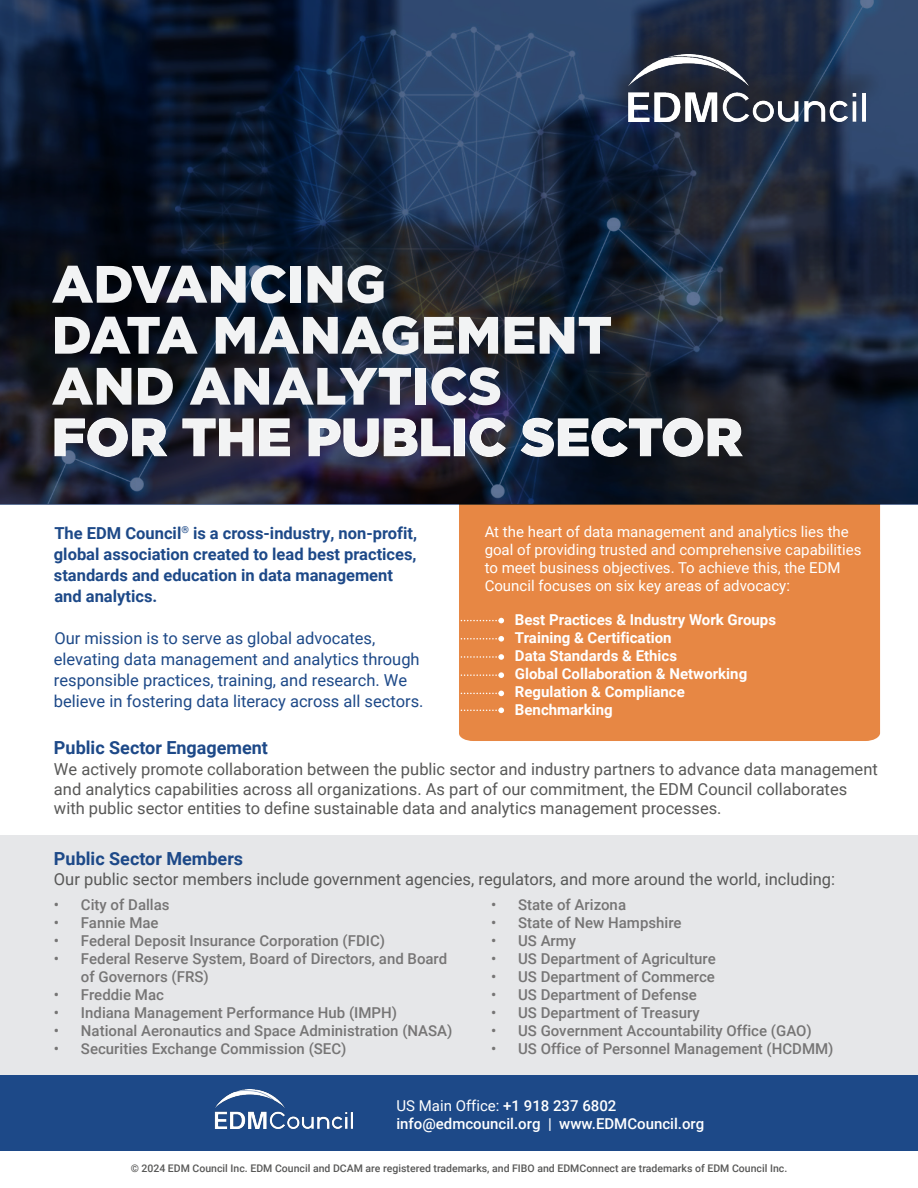
<style>
.page{position:relative;width:918px;height:1188px;background:#fff}
.page>*{position:absolute;margin:0;border:0;box-sizing:border-box;transform-origin:0 0}
.t1{font:900 52.5px/51px "Gotham";color:#f2f3f4}
.t2{font:700 18px "Roboto";color:#1d4988}
.t3{font:16.5px/19.5px "Roboto";color:#585857}
.t4{font:16.5px/21px "Roboto";color:#1d4988}
.t5{font:700 16.5px/21px "Roboto";color:#1d4988}
.t6{font:500 15px/18px "Roboto";color:#767575}
.t7{font:15px/18px "Roboto";color:#fff}
.t8{font:700 15px/18px "Roboto";color:#fff}
.t9{font:500 15px/18px "Roboto";color:#fff}
.t10{font:500 10.5px "Roboto";color:#585857}
.s1{font-weight:400}
</style>
<div class="page">
<div style="left:0;top:835px;width:918px;height:260px;background:#e6e7e9"></div>
<div style="left:0;top:1075px;width:918px;height:76px;background:#1d4988"></div>
<div style="left:459px;top:505px;width:421px;height:236px;background:#e78744"></div>
<svg style="left:459px;top:618px;width:45px;height:5px"></svg>
<svg style="left:459px;top:636px;width:45px;height:6px"></svg>
<svg style="left:459px;top:654px;width:45px;height:6px"></svg>
<svg style="left:459px;top:672px;width:45px;height:6px"></svg>
<svg style="left:459px;top:691px;width:45px;height:5px"></svg>
<svg style="left:459px;top:707px;width:45px;height:6px"></svg>
<img style="left:214px;top:1089px;width:139px;height:39px">
<svg style="left:0;top:0;width:918px;height:505px;background:#172338"></svg>
<img style="left:604px;top:23px;width:281px;height:103px">
<img style="left:625px;top:54px;width:240px;height:68px">
<svg style="left:54px;top:417px;width:114px;height:40px;background:#373b4a"></svg>
<svg style="left:182px;top:418px;width:108px;height:38px;background:#443d47"></svg>
<svg style="left:308px;top:418px;width:142px;height:39px;background:#46435d"></svg>
<div style="left:454px;top:419px;width:11px;height:37px;border:1px solid #fff"></div>
<svg style="left:469px;top:417px;width:37px;height:40px"></svg>
<svg style="left:520px;top:417px;width:223px;height:40px;background:#2b333f"></svg>
<h1 class="t1" style="left:52px;top:257px;width:692px">ADVANCING<br>DATA MANAGEMENT<br>AND ANALYTICS<br>FOR THE PUBLIC SECTOR</h1>
<p class="t5" style="left:54px;top:522px;width:365px">The EDM Council<sup>®</sup> is a cross-industry, non-profit, global association created to lead best practices, standards and education in data management and analytics.</p>
<p class="t4" style="left:54px;top:627px;width:371px">Our mission is to serve as global advocates, elevating data management and analytics through responsible practices, training, and research. We believe in fostering data literacy across all sectors.</p>
<p class="t7" style="left:485px;top:522px;width:378px">At the heart of data management and analytics lies the goal of providing trusted and comprehensive capabilities to meet business objectives. To achieve this, the EDM Council focuses on six key areas of advocacy:</p>
<p class="t8" style="left:515px;top:610px;width:263px">Best Practices &amp; Industry Work Groups<br>Training &amp; Certification<br>Data Standards &amp; Ethics<br>Global Collaboration &amp; Networking<br>Regulation &amp; Compliance<br>Benchmarking</p>
<p class="t2" style="left:54px;top:735px;width:216px">Public Sector Engagement</p>
<p class="t3" style="left:54px;top:759px;width:825px">We actively promote collaboration between the public sector and industry partners to advance data management and analytics capabilities across all organizations. As part of our commitment, the EDM Council collaborates with public sector entities to define sustainable data and analytics management processes.</p>
<p class="t2" style="left:54px;top:846px;width:191px">Public Sector Members</p>
<p class="t3" style="left:54px;top:869px;width:783px">Our public sector members include government agencies, regulators, and more around the world, including:</p>
<p class="t6" style="left:54px;top:896px;width:117px">• City of Dallas</p>
<p class="t6" style="left:54px;top:914px;width:106px">• Fannie Mae</p>
<p class="t6" style="left:54px;top:932px;width:333px">• Federal Deposit Insurance Corporation (FDIC)</p>
<p class="t6" style="left:81px;top:950px;width:368px;text-indent:-27px">• Federal Reserve System, Board of Directors, and Board of Governors (FRS)</p>
<p class="t6" style="left:54px;top:986px;width:112px">• Freddie Mac</p>
<p class="t6" style="left:54px;top:1004px;width:345px">• Indiana Management Performance Hub (IMPH)</p>
<p class="t6" style="left:54px;top:1022px;width:400px">• National Aeronautics and Space Administration (NASA)</p>
<p class="t6" style="left:54px;top:1040px;width:294px">• Securities Exchange Commission (SEC)</p>
<p class="t6" style="left:491px;top:896px;width:137px">• State of Arizona</p>
<p class="t6" style="left:491px;top:914px;width:192px">• State of New Hampshire</p>
<p class="t6" style="left:491px;top:932px;width:87px">• US Army</p>
<p class="t6" style="left:491px;top:950px;width:226px">• US Department of Agriculture</p>
<p class="t6" style="left:491px;top:968px;width:225px">• US Department of Commerce</p>
<p class="t6" style="left:491px;top:986px;width:207px">• US Department of Defense</p>
<p class="t6" style="left:491px;top:1004px;width:210px">• US Department of Treasury</p>
<p class="t6" style="left:491px;top:1022px;width:322px">• US Government Accountability Office (GAO)</p>
<p class="t6" style="left:491px;top:1040px;width:344px">• US Office of Personnel Management (HCDMM)</p>
<p class="t9" style="left:396px;top:1096px;width:309px"><span class="s1">US Main Office:</span> +1 918 237 6802 info@edmcouncil.org | www.EDMCouncil.org</p>
<p class="t10" style="left:131px;top:1161px;width:658px">© 2024 EDM Council Inc. EDM Council and DCAM are registered trademarks, and FIBO and EDMConnect are trademarks of EDM Council Inc.</p>
</div>
